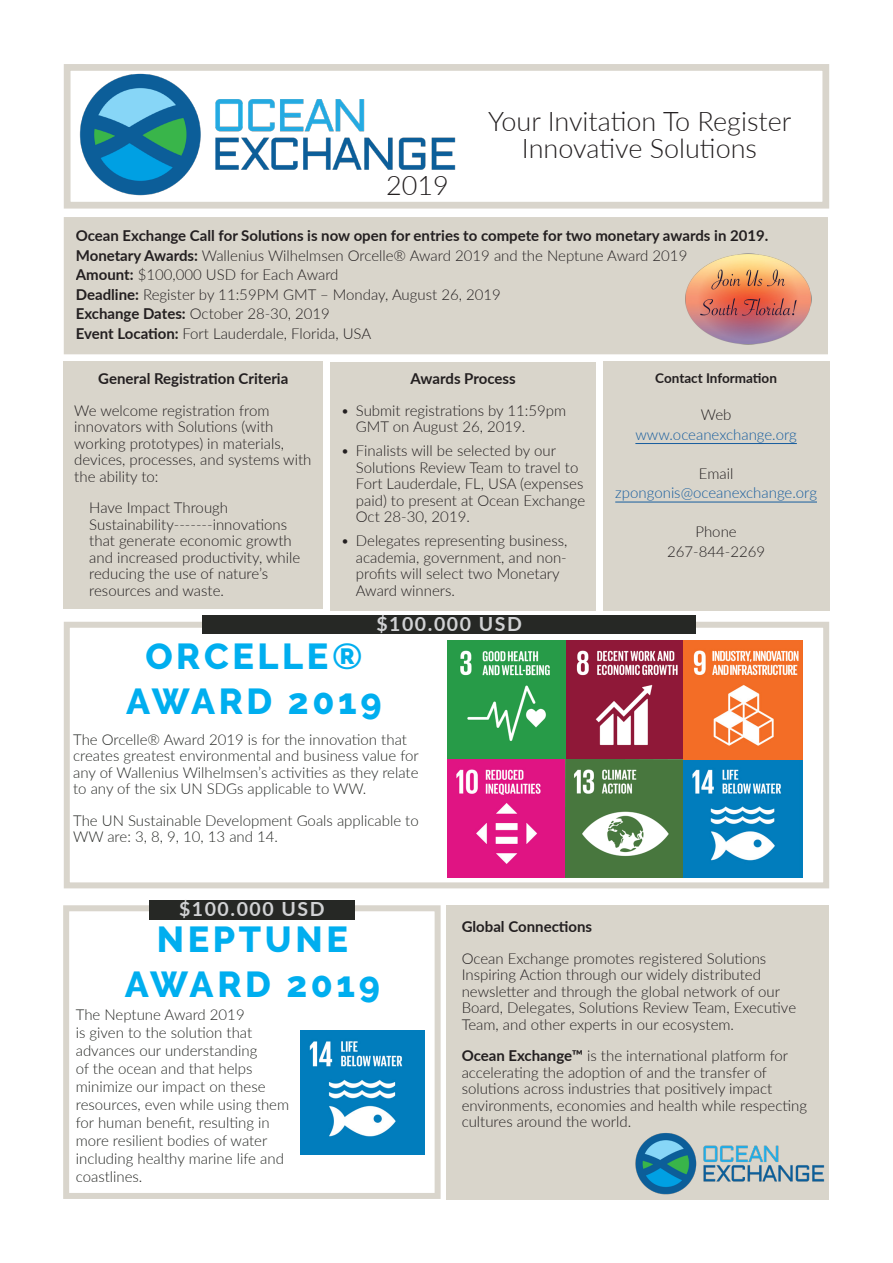
<style>
.page{position:relative;width:893px;height:1263px;background:#fff}
.page>*{position:absolute;margin:0;border:0;box-sizing:border-box;transform-origin:0 0}
.Header_-_Align_Cente{font:800 36px "Raleway";letter-spacing:.1em;color:#00aeef}
.Body_Text_-_Align_Le{font:300 27px/27px "Lato";color:#231f20;text-align:center}
.Subhead_-_Align_Cent{font:700 19.5px "Lato";letter-spacing:.08em;color:#d1d2d4}
.Body_Text_-_Align_Le-2{font:300 15px/16.5px "Lato";color:#231f20}
.Body_Text_-_Align_Le-3{font:300 15px/18px "Lato";color:#262825}
.Body_Text_-_Align_Le-4{font:700 15px "Lato";color:#231f20}
.Body_Text_-_Align_Le-5{font:300 15px "Lato";color:#175d9e}
.Body_Text_-_Align_Le-6{font:700 13.5px "Lato";color:#231f20}
.s1{font-weight:700}
</style>
<div class="page">
<svg style="left:63px;top:621px;width:767px;height:268px"></svg>
<div style="left:64px;top:64px;width:765px;height:145px;border:7px solid #d9d5cc"></div>
<svg style="left:63px;top:905px;width:378px;height:294px"></svg>
<div style="left:202px;top:616px;width:494px;height:18px;background:#262825"></div>
<div style="left:149px;top:900px;width:206px;height:19px;background:#262825"></div>
<div style="left:70px;top:223px;width:752px;height:125px;background:#d9d5cb"></div>
<div style="left:64px;top:217px;width:764px;height:137px;border:12px solid #d9d5cb"></div>
<img style="left:70px;top:67px;width:390px;height:135px">
<div style="left:64px;top:361px;width:259px;height:248px;background:#d9d5cb"></div>
<div style="left:447px;top:905px;width:382px;height:294px;background:#d9d5cb"></div>
<img style="left:300px;top:1030px;width:124px;height:124px">
<img style="left:635px;top:1133px;width:190px;height:62px">
<div style="left:603px;top:361px;width:226px;height:250px;background:#d9d5cb"></div>
<hr style="left:635px;top:443px;width:162px;height:1px;background:#175d9e">
<hr style="left:615px;top:502px;width:202px;height:1px;background:#175d9e">
<div style="left:330px;top:362px;width:266px;height:248px;background:#d9d5cb"></div>
<img style="left:447px;top:641px;width:355px;height:236px">
<img style="left:679px;top:237px;width:142px;height:118px">
<p class="Body_Text_-_Align_Le" style="left:386px;top:171px;width:64px">2019</p>
<p class="Body_Text_-_Align_Le" style="left:488px;top:107px;width:305px">Your Invitation To Register<br>Innovative Solutions</p>
<p class="Body_Text_-_Align_Le-4" style="left:76px;top:225px;width:694px">Ocean Exchange Call for Solutions is now open for entries to compete for two monetary awards in 2019.</p>
<p class="Body_Text_-_Align_Le-2" style="left:76px;top:246px;width:613px"><span class="s1">Monetary Awards:</span> Wallenius Wilhelmsen Orcelle® Award 2019 and the Neptune Award 2019</p>
<p class="Body_Text_-_Align_Le-2" style="left:76px;top:266px;width:264px"><span class="s1">Amount:</span> $100,000 USD for Each Award</p>
<p class="Body_Text_-_Align_Le-2" style="left:76px;top:285px;width:427px"><span class="s1">Deadline:</span> Register by 11:59PM GMT – Monday, August 26, 2019</p>
<p class="Body_Text_-_Align_Le-2" style="left:76px;top:305px;width:256px"><span class="s1">Exchange Dates:</span> October 28-30, 2019</p>
<p class="Body_Text_-_Align_Le-2" style="left:76px;top:324px;width:297px"><span class="s1">Event Location:</span> Fort Lauderdale, Florida, USA</p>
<p class="Body_Text_-_Align_Le-4" style="left:98px;top:368px;width:192px">General Registration Criteria</p>
<p class="Body_Text_-_Align_Le-2" style="left:74px;top:401px;width:239px">We welcome registration from innovators with Solutions (with working prototypes) in materials, devices, processes, and systems with the ability to:</p>
<p class="Body_Text_-_Align_Le-2" style="left:89px;top:499px;width:213px">Have Impact Through<br>Sustainability-------innovations that generate economic growth and increased productivity, while reducing the use of nature’s resources and waste.</p>
<p class="Body_Text_-_Align_Le-6" style="left:655px;top:368px;width:123px">Contact Information</p>
<p class="Body_Text_-_Align_Le-2" style="left:701px;top:406px;width:32px">Web</p>
<p class="Body_Text_-_Align_Le-5" style="left:635px;top:424px;width:163px">www.oceanexchange.org</p>
<p class="Body_Text_-_Align_Le-2" style="left:699px;top:465px;width:36px">Email</p>
<p class="Body_Text_-_Align_Le-5" style="left:615px;top:483px;width:203px">zpongonis@oceanexchange.org</p>
<p class="Body_Text_-_Align_Le-2" style="left:695px;top:523px;width:43px">Phone</p>
<p class="Body_Text_-_Align_Le-2" style="left:667px;top:543px;width:100px">267-844-2269</p>
<p class="Body_Text_-_Align_Le-4" style="left:411px;top:368px;width:107px">Awards Process</p>
<p class="Body_Text_-_Align_Le-2" style="left:356px;top:402px;width:212px;text-indent:-15px">• Submit registrations by 11:59pm<br>GMT on August 26, 2019.</p>
<p class="Body_Text_-_Align_Le-2" style="left:356px;top:442px;width:231px;text-indent:-15px">• Finalists will be selected by our<br>Solutions Review Team to travel to<br>Fort Lauderdale, FL, USA (expenses paid) to present at Ocean Exchange<br>Oct 28-30, 2019.</p>
<p class="Body_Text_-_Align_Le-2" style="left:356px;top:532px;width:213px;text-indent:-15px">• Delegates representing business, academia, government, and non&shy;profits will select two Monetary<br>Award winners.</p>
<p class="Subhead_-_Align_Cent" style="left:376px;top:610px;width:147px">$100.000 USD</p>
<p class="Header_-_Align_Cente" style="left:145px;top:636px;width:219px">ORCELLE®</p>
<p class="Header_-_Align_Cente" style="left:126px;top:681px;width:257px">AWARD 2019</p>
<p class="Body_Text_-_Align_Le-3" style="left:73px;top:731px;width:347px;line-height:16.5px">The Orcelle® Award 2019 is for the innovation that creates greatest environmental and business value for any of Wallenius Wilhelmsen’s activities as they relate to any of the six UN SDGs applicable to WW.</p>
<p class="Body_Text_-_Align_Le-3" style="left:73px;top:812px;width:347px;line-height:16.5px">The UN Sustainable Development Goals applicable to<br>WW are: 3, 8, 9, 10, 13 and 14.</p>
<p class="Subhead_-_Align_Cent" style="left:179px;top:894px;width:147px">$100.000 USD</p>
<p class="Header_-_Align_Cente" style="left:157px;top:919px;width:193px">NEPTUNE</p>
<p class="Header_-_Align_Cente" style="left:125px;top:964px;width:257px">AWARD 2019</p>
<p class="Body_Text_-_Align_Le-3" style="left:76px;top:1005px;width:215px">The Neptune Award 2019<br>is given to the solution that advances our understanding<br>of the ocean and that helps minimize our impact on these resources, even while using them for human benefit, resulting in more resilient bodies of water including healthy marine life and coastlines.</p>
<p class="Body_Text_-_Align_Le-4" style="left:462px;top:916px;width:132px">Global Connections</p>
<p class="Body_Text_-_Align_Le-2" style="left:462px;top:949px;width:336px">Ocean Exchange promotes registered Solutions Inspiring Action through our widely distributed newsletter and through the global network of our Board, Delegates, Solutions Review Team, Executive Team, and other experts in our ecosystem.</p>
<p class="Body_Text_-_Align_Le-2" style="left:462px;top:1047px;width:347px"><span class="s1">Ocean Exchange™</span> is the international platform for accelerating the adoption of and the transfer of solutions across industries that positively impact environments, economies and health while respecting cultures around the world.</p>
</div>
